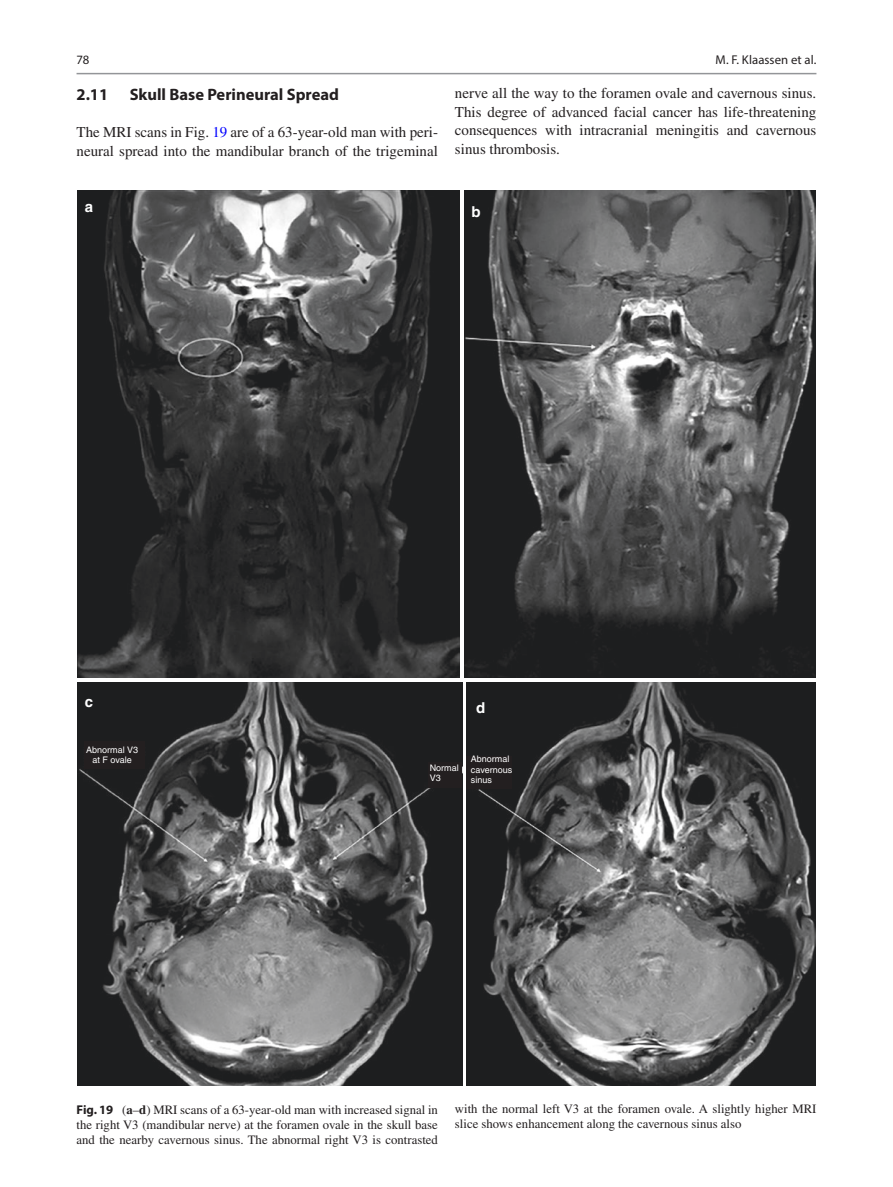
<style>
.page{position:relative;width:893px;height:1187px;background:#fff}
.page>*{position:absolute;margin:0;border:0;box-sizing:border-box;transform-origin:0 0}
.t1{font:700 16.5px "Myriad Pro";color:#231f20}
.t2{font:15px/18.8px "Times LT Std";color:#231f20}
.t3{font:15px "Helvetica Bold 5";color:#fff}
.t4{font:12.75px/15px "Times LT Std";color:#231f20;text-align:justify}
.t5{font:12.75px "Myriad Pro Regular 2";letter-spacing:.005em;color:#231f20}
.t6{font:12.75px "Myriad Pro";color:#231f20}
.t7{font:9px/10.8px "Helvetica 2";color:#fff}
.s1{color:#00f}
.s2{font-family:"Myriad Pro";font-weight:700}
.s3{font-weight:700}
</style>
<div class="page">
<img style="left:77px;top:191px;width:383px;height:487px">
<img style="left:464px;top:191px;width:352px;height:487px">
<img style="left:77px;top:682px;width:385px;height:402px">
<img style="left:466px;top:682px;width:349px;height:402px">
<div style="left:84px;top:741px;width:61px;height:28px;background:#231f20"></div>
<div style="left:429px;top:761px;width:33px;height:26px;background:#231f20"></div>
<div style="left:466px;top:755px;width:45px;height:33px;background:#231f20"></div>
<hr style="left:77px;top:73px;width:739px;height:1px;background:#939598">
<p class="t6" style="left:77px;top:52px;width:14px">78</p>
<p class="t1" style="left:77px;top:84px;width:33px">2.11</p>
<p class="t1" style="left:130px;top:84px;width:211px">Skull Base Perineural Spread</p>
<p class="t2" style="left:77px;top:123px;width:363px">The MRI scans in Fig. <span class="s1">19</span> are of a 63-year-old man with peri&shy;neural spread into the mandibular branch of the trigeminal</p>
<p class="t5" style="left:716px;top:52px;width:102px">M. F. Klaassen et al.</p>
<p class="t2" style="left:455px;top:83px;width:363px;text-align:justify">nerve all the way to the foramen ovale and cavernous sinus.<br>This degree of advanced facial cancer has life-threatening consequences with intracranial meningitis and cavernous sinus thrombosis.</p>
<p class="t3" style="left:85px;top:198px;width:10px">a</p>
<p class="t3" style="left:471px;top:202px;width:11px">b</p>
<p class="t3" style="left:85px;top:692px;width:10px">c</p>
<p class="t7" style="left:86px;top:744px;width:54px;text-align:center">Abnormal V3 at F ovale</p>
<p class="t3" style="left:476px;top:698px;width:11px">d</p>
<p class="t7" style="left:430px;top:762px;width:30px">Normal<br>V3</p>
<p class="t7" style="left:471px;top:753px;width:43px">Abnormal cavernous sinus</p>
<p class="t4" style="left:77px;top:1101px;width:363px"><span class="s2">Fig. 19</span> (<span class="s3">a</span>–<span class="s3">d</span>) MRI scans of a 63-year-old man with increased signal in the right V3 (mandibular nerve) at the foramen ovale in the skull base and the nearby cavernous sinus. The abnormal right V3 is contrasted</p>
<p class="t4" style="left:455px;top:1101px;width:363px">with the normal left V3 at the foramen ovale. A slightly higher MRI slice shows enhancement along the cavernous sinus also</p>
</div>
